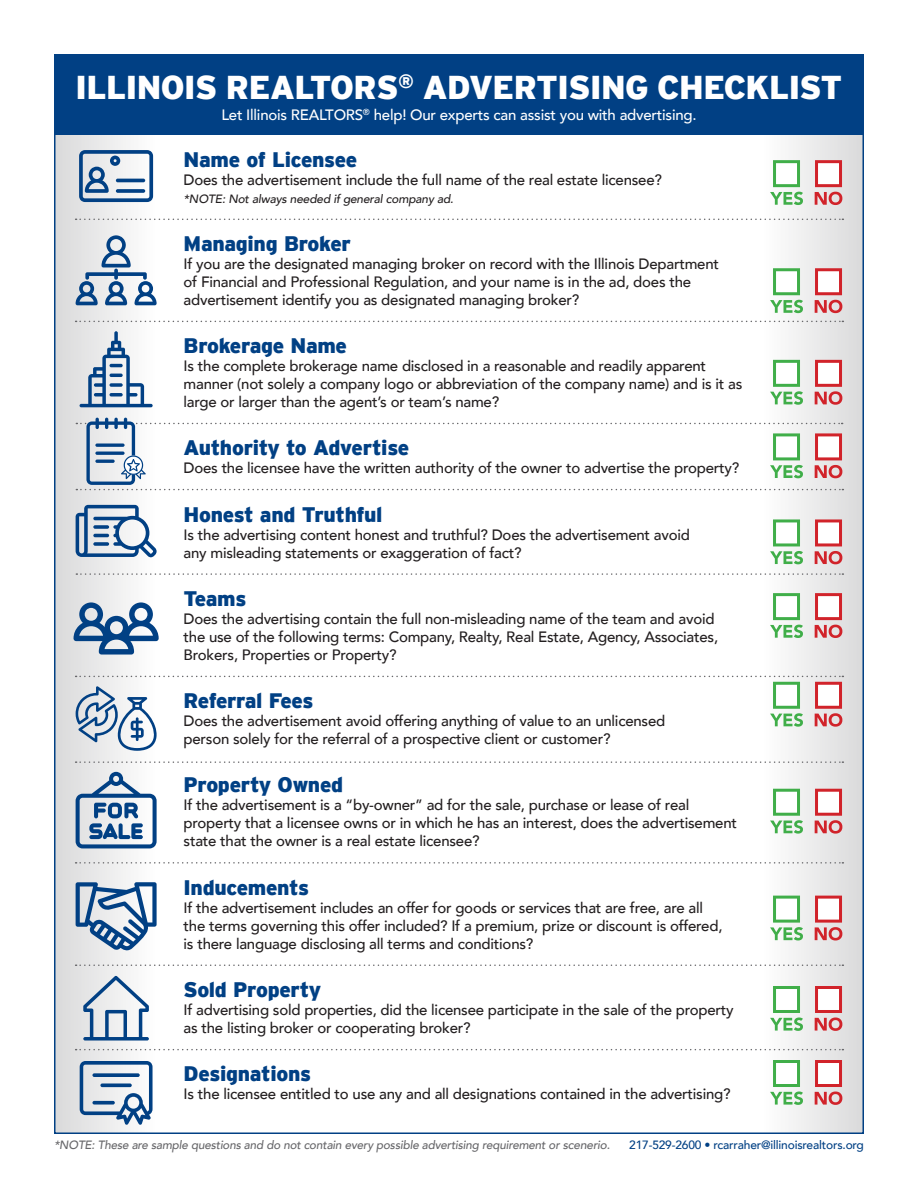
<style>
.page{position:relative;width:918px;height:1188px;background:#fff}
.page>*{position:absolute;margin:0;border:0;box-sizing:border-box;transform-origin:0 0}
.t1{font:900 33px "Interstate";letter-spacing:-.015em;color:#fff}
.t2{font:900 21px "Interstate";letter-spacing:-.015em;color:#014084}
.t3{font:500 15px/18px "Avenir";letter-spacing:-.015em;color:#231f20}
.t4{font:500 15px "Avenir";letter-spacing:-.015em;color:#fff}
.t5{font:italic 500 12px "Avenir";letter-spacing:-.015em;color:#67676a}
.t6{font:500 12px "Avenir";letter-spacing:-.015em;color:#014084}
.t7{font:italic 500 12px "Avenir";letter-spacing:-.015em;color:#231f20}
</style>
<div class="page">
<div style="left:54px;top:122px;width:103px;height:1012px;background:linear-gradient(to right,#d8d9d9,#fcfdfd)"></div>
<div style="left:761px;top:122px;width:103px;height:1012px;background:linear-gradient(to right,#fefffe,#d9d9d9)"></div>
<div style="left:54px;top:54px;width:810px;height:81px;background:#014084"></div>
<div style="left:815px;top:160px;width:27px;height:27px;background:#fff;border:3px solid #d1232a"></div>
<svg style="left:815px;top:192px;width:27px;height:13px"></svg>
<div style="left:773px;top:160px;width:27px;height:27px;background:#fff;border:3px solid #40ae49"></div>
<svg style="left:770px;top:192px;width:33px;height:13px"></svg>
<div style="left:815px;top:268px;width:27px;height:27px;background:#fff;border:3px solid #d1232a"></div>
<svg style="left:815px;top:300px;width:27px;height:13px"></svg>
<div style="left:773px;top:268px;width:27px;height:27px;background:#fff;border:3px solid #40ae49"></div>
<svg style="left:770px;top:300px;width:33px;height:13px"></svg>
<div style="left:815px;top:360px;width:27px;height:27px;background:#fff;border:3px solid #d1232a"></div>
<svg style="left:815px;top:391px;width:27px;height:14px"></svg>
<div style="left:773px;top:360px;width:27px;height:27px;background:#fff;border:3px solid #40ae49"></div>
<svg style="left:770px;top:391px;width:33px;height:14px"></svg>
<div style="left:815px;top:519px;width:27px;height:27px;background:#fff;border:3px solid #d1232a"></div>
<svg style="left:815px;top:551px;width:27px;height:13px"></svg>
<div style="left:773px;top:519px;width:27px;height:27px;background:#fff;border:3px solid #40ae49"></div>
<svg style="left:770px;top:551px;width:33px;height:13px"></svg>
<div style="left:815px;top:593px;width:27px;height:27px;background:#fff;border:3px solid #d1232a"></div>
<svg style="left:815px;top:625px;width:27px;height:13px"></svg>
<div style="left:773px;top:593px;width:27px;height:27px;background:#fff;border:3px solid #40ae49"></div>
<svg style="left:770px;top:625px;width:33px;height:13px"></svg>
<div style="left:815px;top:682px;width:27px;height:27px;background:#fff;border:3px solid #d1232a"></div>
<svg style="left:815px;top:713px;width:27px;height:14px"></svg>
<div style="left:773px;top:682px;width:27px;height:27px;background:#fff;border:3px solid #40ae49"></div>
<svg style="left:770px;top:713px;width:33px;height:14px"></svg>
<div style="left:815px;top:789px;width:27px;height:27px;background:#fff;border:3px solid #d1232a"></div>
<svg style="left:815px;top:820px;width:27px;height:14px"></svg>
<div style="left:773px;top:789px;width:27px;height:27px;background:#fff;border:3px solid #40ae49"></div>
<svg style="left:770px;top:820px;width:33px;height:14px"></svg>
<div style="left:815px;top:896px;width:27px;height:27px;background:#fff;border:3px solid #d1232a"></div>
<svg style="left:815px;top:927px;width:27px;height:13px"></svg>
<div style="left:773px;top:896px;width:27px;height:27px;background:#fff;border:3px solid #40ae49"></div>
<svg style="left:770px;top:927px;width:33px;height:13px"></svg>
<div style="left:815px;top:986px;width:27px;height:27px;background:#fff;border:3px solid #d1232a"></div>
<svg style="left:815px;top:1017px;width:27px;height:14px"></svg>
<div style="left:773px;top:986px;width:27px;height:27px;background:#fff;border:3px solid #40ae49"></div>
<svg style="left:770px;top:1017px;width:33px;height:14px"></svg>
<div style="left:815px;top:1060px;width:27px;height:27px;background:#fff;border:3px solid #d1232a"></div>
<svg style="left:815px;top:1092px;width:27px;height:13px"></svg>
<div style="left:773px;top:1060px;width:27px;height:27px;background:#fff;border:3px solid #40ae49"></div>
<svg style="left:770px;top:1092px;width:33px;height:13px"></svg>
<svg style="left:76px;top:219px;width:767px;height:1px"></svg>
<svg style="left:76px;top:321px;width:767px;height:1px"></svg>
<svg style="left:76px;top:573px;width:767px;height:2px"></svg>
<svg style="left:76px;top:676px;width:767px;height:1px"></svg>
<svg style="left:76px;top:761px;width:767px;height:2px"></svg>
<svg style="left:76px;top:862px;width:767px;height:2px"></svg>
<svg style="left:76px;top:964px;width:767px;height:2px"></svg>
<svg style="left:76px;top:1049px;width:767px;height:1px"></svg>
<svg style="left:76px;top:235px;width:81px;height:70px"></svg>
<svg style="left:80px;top:331px;width:73px;height:76px"></svg>
<svg style="left:76px;top:418px;width:767px;height:72px"></svg>
<svg style="left:76px;top:505px;width:81px;height:52px"></svg>
<svg style="left:93px;top:525px;width:16px;height:4px"></svg>
<hr style="left:93px;top:534px;width:16px;height:3px;background:#014084;border-radius:2px">
<svg style="left:93px;top:542px;width:16px;height:4px"></svg>
<svg style="left:76px;top:686px;width:81px;height:65px"></svg>
<svg style="left:83px;top:976px;width:66px;height:65px"></svg>
<svg style="left:76px;top:882px;width:81px;height:68px"></svg>
<svg style="left:76px;top:772px;width:81px;height:76px"></svg>
<svg style="left:74px;top:602px;width:85px;height:53px"></svg>
<svg style="left:79px;top:150px;width:74px;height:52px"></svg>
<svg style="left:80px;top:1061px;width:73px;height:64px"></svg>
<p class="t1" style="left:76px;top:69px;width:768px">ILLINOIS REALTORS<sup>®</sup> ADVERTISING CHECKLIST</p>
<p class="t4" style="left:221px;top:102px;width:477px">Let Illinois REALTORS<sup>®</sup> help! Our experts can assist you with advertising.</p>
<p class="t2" style="left:184px;top:147px;width:175px">Name of Licensee</p>
<p class="t3" style="left:184px;top:170px;width:480px">Does the advertisement include the full name of the real estate licensee?</p>
<p class="t7" style="left:184px;top:191px;width:272px">*NOTE: Not always needed if general company ad.</p>
<p class="t2" style="left:184px;top:231px;width:169px">Managing Broker</p>
<p class="t3" style="left:184px;top:254px;width:537px">If you are the designated managing broker on record with the Illinois Department of Financial and Professional Regulation, and your name is in the ad, does the advertisement identify you as designated managing broker?</p>
<p class="t2" style="left:184px;top:334px;width:165px">Brokerage Name</p>
<p class="t3" style="left:184px;top:356px;width:560px">Is the complete brokerage name disclosed in a reasonable and readily apparent manner (not solely a company logo or abbreviation of the company name) and is it as large or larger than the agent’s or team’s name?</p>
<p class="t2" style="left:184px;top:436px;width:227px">Authority to Advertise</p>
<p class="t3" style="left:184px;top:458px;width:557px">Does the licensee have the written authority of the owner to advertise the property?</p>
<p class="t2" style="left:184px;top:502px;width:201px">Honest and Truthful</p>
<p class="t3" style="left:184px;top:525px;width:508px">Is the advertising content honest and truthful? Does the advertisement avoid any misleading statements or exaggeration of fact?</p>
<p class="t2" style="left:184px;top:586px;width:64px">Teams</p>
<p class="t3" style="left:184px;top:609px;width:536px">Does the advertising contain the full non-misleading name of the team and avoid the use of the following terms: Company, Realty, Real Estate, Agency, Associates,<br>Brokers, Properties or Property?</p>
<p class="t2" style="left:184px;top:689px;width:131px">Referral Fees</p>
<p class="t3" style="left:184px;top:711px;width:483px">Does the advertisement avoid offering anything of value to an unlicensed person solely for the referral of a prospective client or customer?</p>
<p class="t2" style="left:184px;top:773px;width:161px">Property Owned</p>
<p class="t3" style="left:184px;top:795px;width:555px">If the advertisement is a “by-owner” ad for the sale, purchase or lease of real property that a licensee owns or in which he has an interest, does the advertisement state that the owner is a real estate licensee?</p>
<p class="t2" style="left:184px;top:875px;width:127px">Inducements</p>
<p class="t3" style="left:184px;top:898px;width:540px">If the advertisement includes an offer for goods or services that are free, are all the terms governing this offer included? If a premium, prize or discount is offered, is there language disclosing all terms and conditions?</p>
<p class="t2" style="left:184px;top:977px;width:139px">Sold Property</p>
<p class="t3" style="left:184px;top:1000px;width:552px">If advertising sold properties, did the licensee participate in the sale of the property as the listing broker or cooperating broker?</p>
<p class="t2" style="left:184px;top:1062px;width:129px">Designations</p>
<p class="t3" style="left:184px;top:1084px;width:549px">Is the licensee entitled to use any and all designations contained in the advertising?</p>
<p class="t5" style="left:54px;top:1137px;width:558px">*NOTE: These are sample questions and do not contain every possible advertising requirement or scenerio.</p>
<p class="t6" style="left:629px;top:1134px;width:236px">217-529-2600 • rcarraher@illinoisrealtors.org</p>
</div>
